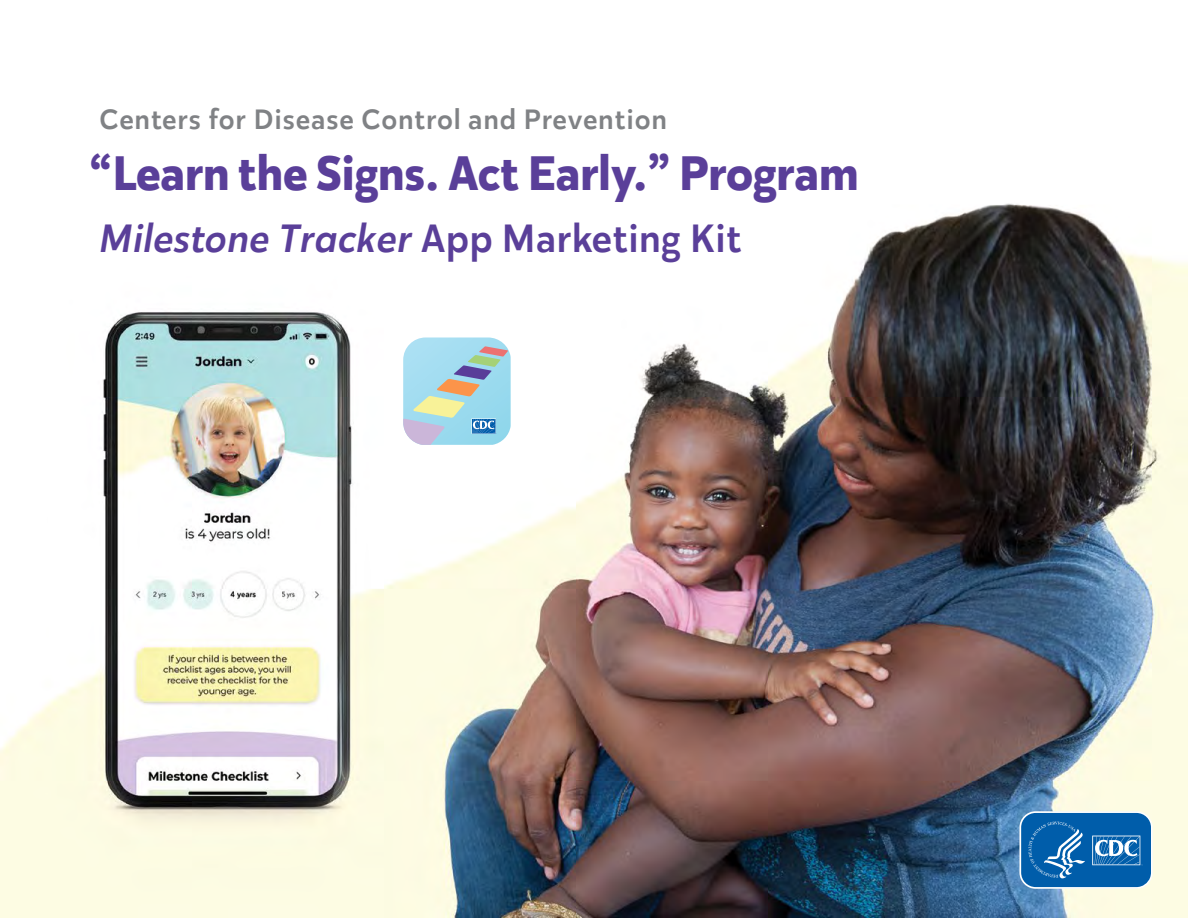
<style>
.page{position:relative;width:1188px;height:918px;background:#fff}
.page>*{position:absolute;margin:0;border:0;box-sizing:border-box;transform-origin:0 0}
.t1{font:700 48.45px "Karu";letter-spacing:.01em;color:#5a3f99}
.t2{font:italic 500 39.6px "Karu";letter-spacing:.03em;color:#5a3f99}
.t3{font:500 28.05px "Karu";letter-spacing:.05em;color:#808285}
.s1{font-style:normal}
</style>
<div class="page">
<img style="left:0;top:203px;width:1188px;height:715px">
<svg style="left:403px;top:338px;width:108px;height:107px;background:#abd0db"></svg>
<svg style="left:1019px;top:810px;width:169px;height:108px;background:#7ba9c8"></svg>
<h1 class="t3" style="left:100px;top:99px;width:569px">Centers for Disease Control and Prevention</h1>
<h1 class="t1" style="left:90px;top:139px;width:770px">“Learn the Signs. Act Early.” Program</h1>
<h1 class="t2" style="left:100px;top:211px;width:643px">Milestone Tracker <span class="s1">App Marketing Kit</span></h1>
</div>
